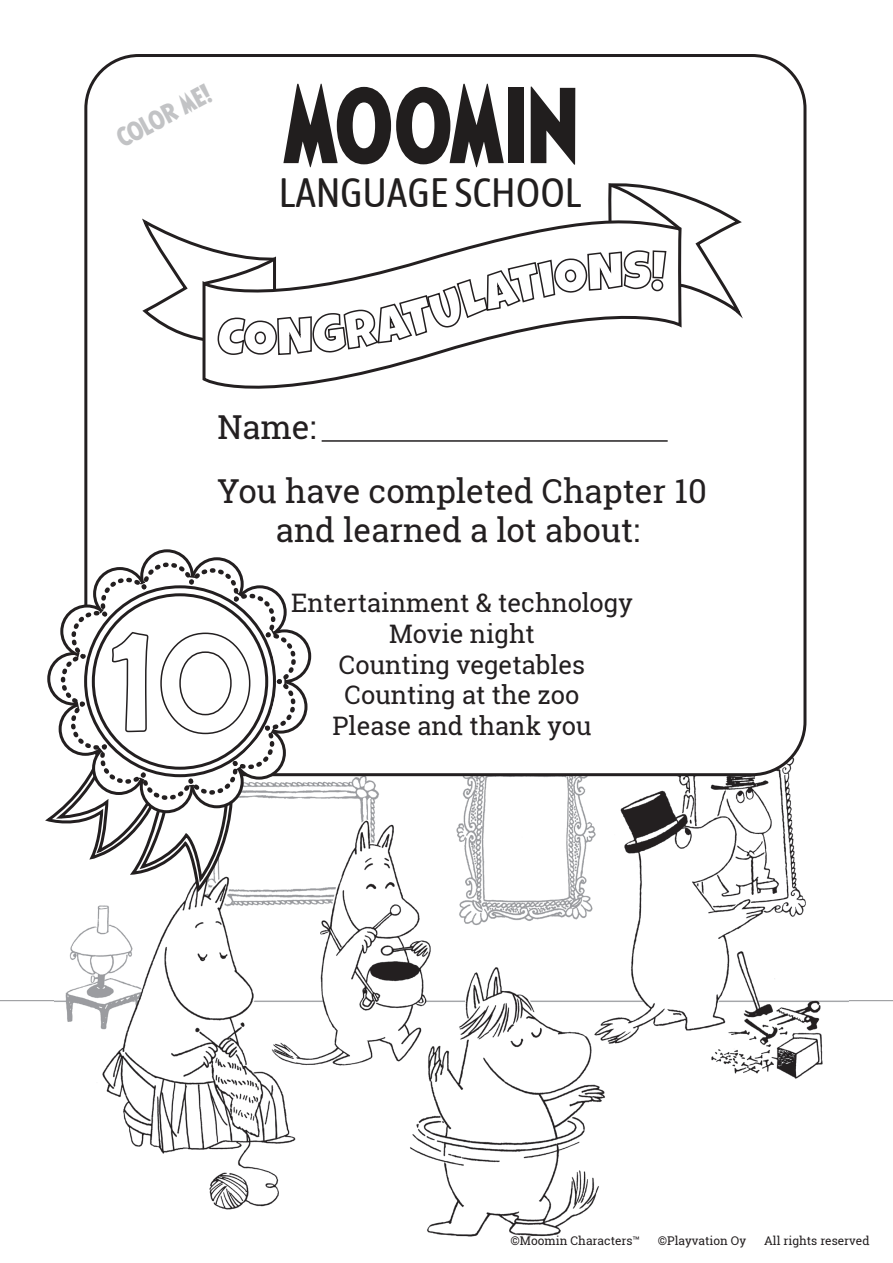
<style>
.page{position:relative;width:893px;height:1263px;background:#fff}
.page>*{position:absolute;margin:0;border:0;box-sizing:border-box;transform-origin:0 0}
.t1{font:40.95px "Asap Condensed";color:#211e1e}
.t2{font:33px/39.6px "Roboto Slab";color:#231f20;text-align:center}
.t3{font:25.5px/30.6px "Roboto Slab";color:#231f20;text-align:center}
.t4{font:500 22.5px "Moomin Font";color:#c2c3c5}
.t5{font:12px "Roboto Slab";color:#231f20}
</style>
<div class="page">
<hr style="left:0;top:1000px;width:893px;height:1px;background:#9b9ca0">
<img style="left:55px;top:695px;width:793px;height:542px">
<div style="left:86px;top:56px;width:719px;height:719px;background:#fff;border-radius:53px"></div>
<svg style="left:202px;top:356px;width:230px;height:33px"></svg>
<svg style="left:142px;top:183px;width:601px;height:173px"></svg>
<svg style="left:283px;top:84px;width:221px;height:83px"></svg>
<div style="left:508px;top:88px;width:16px;height:75px;background:#211e1e"></div>
<svg style="left:531px;top:87px;width:44px;height:78px"></svg>
<svg style="left:142px;top:551px;width:50px;height:50px"></svg>
<div style="left:140px;top:549px;width:54px;height:54px;border:3px solid #231f20;border-radius:50%"></div>
<svg style="left:259px;top:631px;width:51px;height:50px"></svg>
<div style="left:258px;top:629px;width:53px;height:54px;border:3px solid #231f20;border-radius:50%"></div>
<svg style="left:45px;top:556px;width:259px;height:375px"></svg>
<hr style="left:322px;top:440px;width:346px;height:2px;background:#231f20">
<p class="t4" style="left:109px;top:123px;width:104px;rotate:-28deg">color me!</p>
<h1 class="t1" style="left:279px;top:166px;width:304px">LANGUAGE SCHOOL</h1>
<p class="t2" style="left:217px;top:407px;width:100px">Name:</p>
<p class="t2" style="left:217px;top:470px;width:491px">You have completed Chapter 10 and learned a lot about:</p>
<p class="t3" style="left:291px;top:587px;width:343px">Entertainment &amp; technology<br>Movie night<br>Counting vegetables<br>Counting at the zoo<br>Please and thank you</p>
<p class="t5" style="left:511px;top:1232px;width:131px">©Moomin Characters™</p>
<p class="t5" style="left:658px;top:1232px;width:90px">©Playvation Oy</p>
<p class="t5" style="left:764px;top:1232px;width:107px">All rights reserved</p>
</div>
